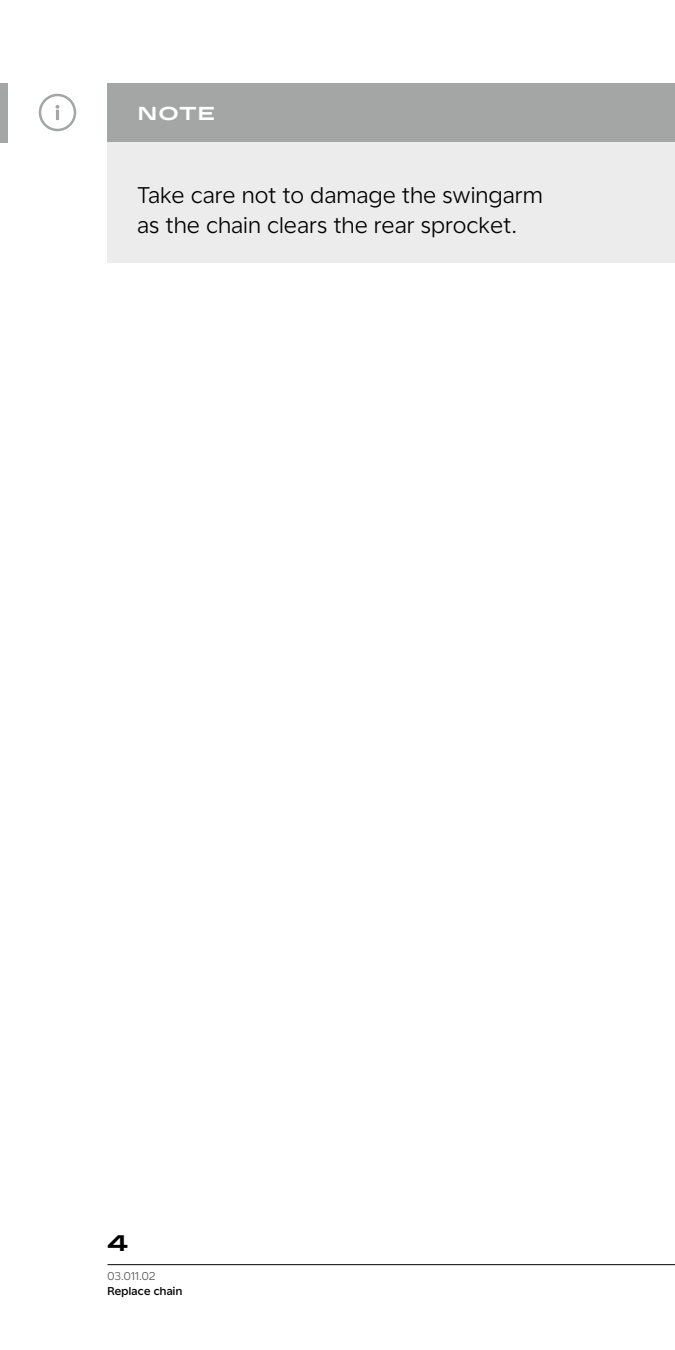
<style>
.page{position:relative;width:675px;height:1350px;background:#fff}
.page>*{position:absolute;margin:0;border:0;box-sizing:border-box;transform-origin:0 0}
.Box_copy{font:22.5px/30px "Universal Sans Display 300";letter-spacing:.03em;color:#000}
.t1{font:500 22.5px "Stark Sans";color:#000}
.Box_name{font:500 18.75px "Stark Sans";color:#fff}
.t2{font:11.25px "Universal Sans Display 500";letter-spacing:.03em;color:#000}
.t3{font:11.25px "Universal Sans Display 300";letter-spacing:.03em;color:#4d4d4d}
</style>
<div class="page">
<hr style="left:108px;top:1265px;width:567px;height:1px;background:#000">
<div style="left:108px;top:83px;width:567px;height:59px;background:#a4a5a5"></div>
<div style="left:108px;top:142px;width:567px;height:121px;background:#ececec"></div>
<div style="left:0;top:83px;width:8px;height:59px;background:#a4a5a5"></div>
<svg style="left:39px;top:94px;width:37px;height:37px"></svg>
<p class="Box_name" style="left:138px;top:101px;width:79px">NOTE</p>
<p class="Box_copy" style="left:138px;top:180px;width:406px">Take care not to damage the swingarm as the chain clears the rear sprocket.</p>
<p class="t1" style="left:108px;top:1228px;width:22px">4</p>
<p class="t3" style="left:108px;top:1270px;width:49px">03.011.02</p>
<p class="t2" style="left:108px;top:1285px;width:76px">Replace chain</p>
</div>
